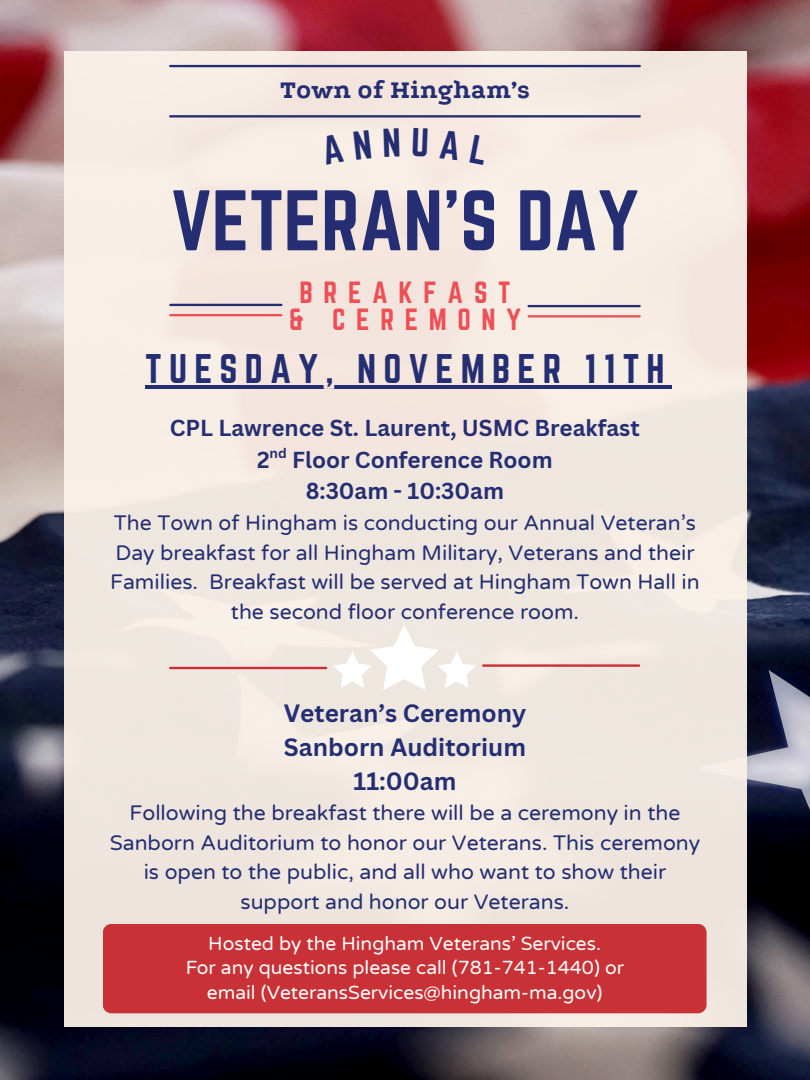
<style>
.page{position:relative;width:810px;height:1080px;background:#fff}
.page>*{position:absolute;margin:0;border:0;box-sizing:border-box;transform-origin:0 0}
.t1{font:75px "Norwester";color:#252e72}
.t2{font:36.19px "Norwester";letter-spacing:.2em;color:#252e72}
.t3{font:26.81px/26.8px "Norwester";letter-spacing:.4em;color:#ed5056;text-align:center}
.t4{font:800 26.81px "Podkova";color:#252e72}
.t5{font:700 24.38px/33.8px "Canva Sans";color:#252e72;text-align:center}
.t6{font:700 22.5px/31.4px "Canva Sans";color:#252e72;text-align:center}
.t7{font:21.25px/29.5px "Varela Round";color:#252e72;text-align:center}
.t8{font:19.19px/24.6px "Varela Round";color:#fff;text-align:center}
</style>
<div class="page">
<img style="left:0;top:0;width:810px;height:1080px">
<div style="left:64px;top:52px;width:682px;height:975px;background:#f3e7e0"></div>
<hr style="left:529px;top:305px;width:111px;height:2px;background:#252e72">
<hr style="left:170px;top:304px;width:111px;height:2px;background:#252e72">
<hr style="left:529px;top:315px;width:111px;height:3px;background:#ed5056">
<hr style="left:170px;top:314px;width:111px;height:2px;background:#ed5056">
<hr style="left:170px;top:667px;width:156px;height:2px;background:#c83136">
<svg style="left:334px;top:625px;width:141px;height:65px"></svg>
<hr style="left:483px;top:664px;width:156px;height:3px;background:#c83136">
<hr style="left:170px;top:65px;width:470px;height:2px;background:#252e72">
<hr style="left:170px;top:115px;width:470px;height:3px;background:#252e72">
<div style="left:103px;top:924px;width:604px;height:89px;background:#c83136"></div>
<hr style="left:145px;top:385px;width:527px;height:3px;background:#252e72">
<h2 class="t4" style="left:280px;top:75px;width:251px">Town of Hingham’s</h2>
<h5 class="t1" style="left:171px;top:175px;width:469px">VETERAN’S DAY</h5>
<p class="t3" style="left:289px;top:279px;width:233px">BREAKFAST &amp; CEREMONY</p>
<h2 class="t2" style="left:145px;top:347px;width:521px">TUESDAY, NOVEMBER 11TH</h2>
<p class="t6" style="left:170px;top:412px;width:472px">CPL Lawrence St. Laurent, USMC Breakfast<br>2<sup>nd</sup> Floor Conference Room<br>8:30am - 10:30am</p>
<p class="t7" style="left:110px;top:509px;width:591px">The Town of Hingham is conducting our Annual Veteran’s Day breakfast for all Hingham Military, Veterans and their Families. Breakfast will be served at Hingham Town Hall in the second floor conference room.</p>
<p class="t5" style="left:284px;top:696px;width:244px">Veteran’s Ceremony<br>Sanborn Auditorium<br>11:00am</p>
<h3 class="t7" style="left:110px;top:799px;width:592px">Following the breakfast there will be a ceremony in the Sanborn Auditorium to honor our Veterans. This ceremony is open to the public, and all who want to show their support and honor our Veterans.</h3>
<p class="t8" style="left:185px;top:931px;width:440px">Hosted by the Hingham Veterans’ Services.<br>For any questions please call (781-741-1440) or email (VeteransServices@hingham-ma.gov)</p>
</div>
